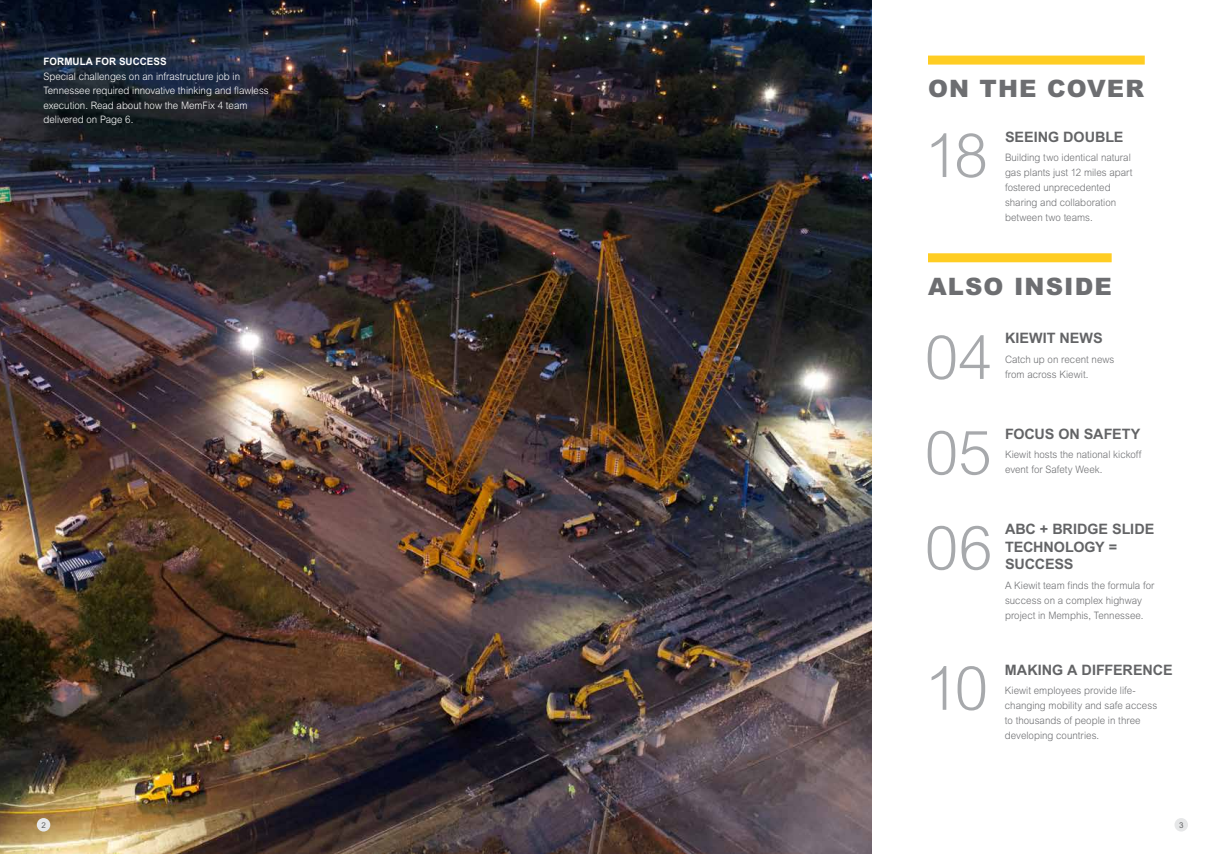
<style>
.page{position:relative;width:1224px;height:854px;background:#fff}
.page>*{position:absolute;margin:0;border:0;box-sizing:border-box;transform-origin:0 0}
.t1{font:300 61px "Arial MT Std";letter-spacing:-.01em;color:#a7a9ac}
.t2{font:900 24px "Arial MT Std";letter-spacing:.05em;color:#6d6e71}
.t3{font:700 14.3px/17.6px "Arial MT Std";color:#636466}
.t4{font:300 10.2px/15px "Arial MT Std";color:#6d6e71;scale:.95 1}
.t5{font:300 10.2px/14.5px "Arial MT Std";color:#fff;scale:.95 1}
.t6{font:700 10.2px "Arial MT Std";letter-spacing:.01em;color:#fff;scale:.95 1}
.t7{font:8px "Arial MT Std";color:#636466}
</style>
<div class="page">
<img style="left:0;top:0;width:872px;height:853px">
<div style="left:928px;top:56px;width:217px;height:9px;background:#ffcd23"></div>
<div style="left:928px;top:253px;width:184px;height:9px;background:#ffcd23"></div>
<div style="left:37px;top:817px;width:13px;height:14px;background:#e6e7e8;border-radius:50%"></div>
<div style="left:1174px;top:817px;width:14px;height:14px;background:#e6e7e8;border-radius:50%"></div>
<p class="t6" style="left:44px;top:55px;width:131px">FORMULA FOR SUCCESS</p>
<p class="t5" style="left:44px;top:69px;width:239px">Special challenges on an infrastructure job in Tennessee required innovative thinking and flawless execution. Read about how the MemFix 4 team delivered on Page 6.</p>
<h2 class="t2" style="left:928px;top:73px;width:218px">ON THE COVER</h2>
<h1 class="t1" style="left:925px;top:121px;width:65px">18</h1>
<h3 class="t3" style="left:1005px;top:128px;width:120px">SEEING DOUBLE</h3>
<p class="t4" style="left:1005px;top:150px;width:136px">Building two identical natural gas plants just 12 miles apart fostered unprecedented sharing and collaboration between two teams.</p>
<h2 class="t2" style="left:928px;top:271px;width:185px">ALSO INSIDE</h2>
<h3 class="t3" style="left:1005px;top:329px;width:99px">KIEWIT NEWS</h3>
<p class="t4" style="left:1005px;top:351px;width:117px">Catch up on recent news</p>
<h1 class="t1" style="left:925px;top:323px;width:69px">04</h1>
<p class="t4" style="left:1005px;top:366px;width:89px">from across Kiewit.</p>
<h1 class="t1" style="left:925px;top:418px;width:69px">05</h1>
<h3 class="t3" style="left:1005px;top:424px;width:137px">FOCUS ON SAFETY</h3>
<p class="t4" style="left:1005px;top:447px;width:145px">Kiewit hosts the national kickoff</p>
<p class="t4" style="left:1005px;top:462px;width:104px">event for Safety Week.</p>
<h1 class="t1" style="left:925px;top:513px;width:70px">06</h1>
<h3 class="t3" style="left:1005px;top:520px;width:151px">ABC + BRIDGE SLIDE<br>TECHNOLOGY =<br>SUCCESS</h3>
<p class="t4" style="left:1005px;top:577px;width:159px">A Kiewit team finds the formula for success on a complex highway project in Memphis, Tennessee.</p>
<h1 class="t1" style="left:925px;top:653px;width:65px">10</h1>
<h3 class="t3" style="left:1005px;top:660px;width:169px">MAKING A DIFFERENCE</h3>
<p class="t4" style="left:1005px;top:682px;width:162px">Kiewit employees provide life&shy;changing mobility and safe access to thousands of people in three developing countries.</p>
<p class="t7" style="left:41px;top:820px;width:6px">2</p>
<p class="t7" style="left:1179px;top:820px;width:6px">3</p>
</div>
